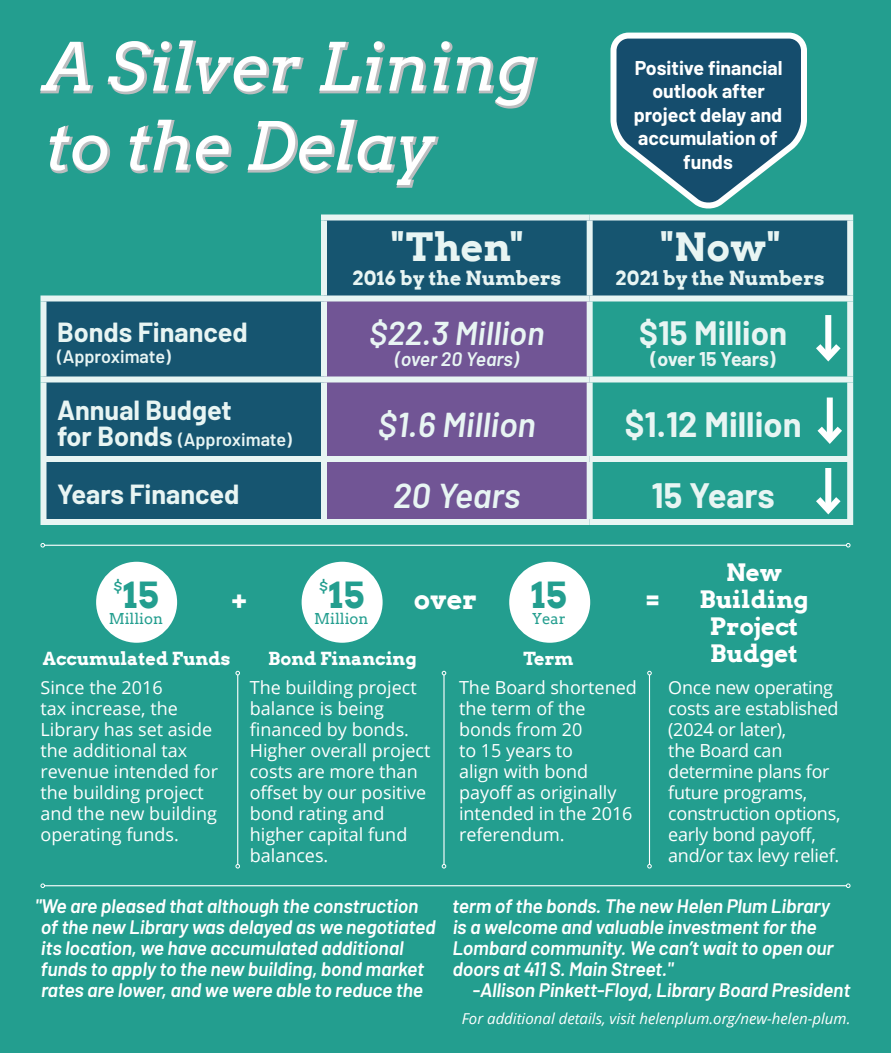
<style>
.page{position:relative;width:891px;height:1053px;background:#239e8f}
.page>*{position:absolute;margin:0;border:0;box-sizing:border-box;transform-origin:0 0}
.Special_Note_Text{font:italic 66px/79.2px "Arvo";color:#fff}
.t1{font:700 39px "Arvo";letter-spacing:.005em;color:#fff}
.Special_Note_Text-2{font:700 36px "Arvo";color:#239e8f}
.t2{font:700 34.5px "Barlow";color:#fff}
.t3{font:italic 600 34.5px "Barlow";color:#fff}
.t4{font:italic 600 33px "Barlow";color:#fff}
.t5{font:700 33px "Barlow";color:#fff}
.t6{font:700 27px "Barlow";color:#fff}
.Special_Note_Text-3{font:700 27px "Arvo";color:#fff}
.Special_Note_Text-4{font:700 24px/27px "Arvo";color:#fff;text-align:center}
.Special_Note_Text-5{font:italic 600 19.5px/21px "Barlow";letter-spacing:-.01em;color:#fff}
.t7{font:700 19.5px/23.4px "Barlow";color:#fff;text-align:center}
.t8{font:700 19.5px "Arvo";letter-spacing:.01em;color:#fff}
.Special_Note_Text-6{font:18px/21px "Open Sans";color:#fff}
.t9{font:600 18px "Barlow";color:#fff}
.Special_Note_Text-7{font:700 18px "Arvo";color:#fff}
.Special_Note_Text-8{font:italic 15px "Open Sans";color:#fff}
.Special_Note_Text-9{font:15px "Arvo";color:#239e8f}
.s1{font-weight:700;font-size:27px}
</style>
<div class="page">
<svg style="left:44px;top:220px;width:803px;height:299px;fill:#165570"></svg>
<div style="left:327px;top:302px;width:260px;height:217px;background:#715595"></div>
<svg style="left:593px;top:302px;width:254px;height:217px"></svg>
<div style="left:40px;top:302px;width:6px;height:74px;background:#e8f5f3"></div>
<div style="left:321px;top:302px;width:6px;height:74px;background:#e8f5f3"></div>
<div style="left:587px;top:302px;width:6px;height:74px;background:#e8f5f3"></div>
<div style="left:847px;top:302px;width:6px;height:74px;background:#e8f5f3"></div>
<div style="left:40px;top:376px;width:284px;height:6px;background:#e8f5f3"></div>
<div style="left:40px;top:382px;width:6px;height:74px;background:#e8f5f3"></div>
<div style="left:324px;top:376px;width:266px;height:6px;background:#e8f5f3"></div>
<div style="left:321px;top:382px;width:6px;height:74px;background:#e8f5f3"></div>
<div style="left:590px;top:376px;width:263px;height:6px;background:#e8f5f3"></div>
<div style="left:587px;top:382px;width:6px;height:74px;background:#e8f5f3"></div>
<div style="left:847px;top:382px;width:6px;height:74px;background:#e8f5f3"></div>
<div style="left:40px;top:456px;width:284px;height:6px;background:#e8f5f3"></div>
<div style="left:40px;top:462px;width:6px;height:57px;background:#e8f5f3"></div>
<div style="left:324px;top:456px;width:266px;height:6px;background:#e8f5f3"></div>
<div style="left:321px;top:462px;width:6px;height:57px;background:#e8f5f3"></div>
<div style="left:590px;top:456px;width:263px;height:6px;background:#e8f5f3"></div>
<div style="left:587px;top:462px;width:6px;height:57px;background:#e8f5f3"></div>
<div style="left:847px;top:462px;width:6px;height:57px;background:#e8f5f3"></div>
<div style="left:40px;top:519px;width:284px;height:6px;background:#e8f5f3"></div>
<div style="left:324px;top:519px;width:266px;height:6px;background:#e8f5f3"></div>
<div style="left:590px;top:519px;width:263px;height:6px;background:#e8f5f3"></div>
<div style="left:321px;top:214px;width:269px;height:6px;background:#e8f5f3"></div>
<div style="left:321px;top:220px;width:6px;height:76px;background:#e8f5f3"></div>
<div style="left:590px;top:214px;width:263px;height:6px;background:#e8f5f3"></div>
<div style="left:587px;top:220px;width:6px;height:76px;background:#e8f5f3"></div>
<div style="left:847px;top:220px;width:6px;height:76px;background:#e8f5f3"></div>
<div style="left:40px;top:296px;width:284px;height:6px;background:#e8f5f3"></div>
<div style="left:324px;top:296px;width:266px;height:6px;background:#e8f5f3"></div>
<div style="left:590px;top:296px;width:263px;height:6px;background:#e8f5f3"></div>
<div style="left:825px;top:315px;width:6px;height:42px;background:#fff"></div>
<svg style="left:810px;top:338px;width:37px;height:28px"></svg>
<div style="left:827px;top:398px;width:6px;height:42px;background:#fff"></div>
<svg style="left:811px;top:420px;width:37px;height:28px"></svg>
<div style="left:825px;top:468px;width:6px;height:42px;background:#fff"></div>
<svg style="left:810px;top:491px;width:37px;height:28px"></svg>
<div style="left:96px;top:562px;width:81px;height:81px;background:#fff;border-radius:50%"></div>
<div style="left:302px;top:562px;width:81px;height:81px;background:#fff;border-radius:50%"></div>
<div style="left:509px;top:562px;width:81px;height:81px;background:#fff;border-radius:50%"></div>
<hr style="left:45px;top:885px;width:801px;height:1px;background:#fff">
<svg style="left:40px;top:883px;width:5px;height:5px"></svg>
<svg style="left:846px;top:883px;width:5px;height:5px"></svg>
<hr style="left:45px;top:545px;width:801px;height:1px;background:#fff">
<svg style="left:40px;top:543px;width:5px;height:5px"></svg>
<svg style="left:846px;top:543px;width:5px;height:5px"></svg>
<svg style="left:608px;top:32px;width:202px;height:183px"></svg>
<hr style="left:649px;top:675px;width:1px;height:189px;background:#fff">
<svg style="left:647px;top:671px;width:5px;height:4px"></svg>
<svg style="left:647px;top:864px;width:5px;height:5px"></svg>
<hr style="left:443px;top:675px;width:2px;height:189px;background:#fff">
<svg style="left:442px;top:671px;width:4px;height:4px"></svg>
<svg style="left:442px;top:864px;width:4px;height:5px"></svg>
<hr style="left:237px;top:675px;width:1px;height:189px;background:#fff">
<svg style="left:236px;top:671px;width:4px;height:4px"></svg>
<svg style="left:236px;top:864px;width:4px;height:5px"></svg>
<p class="Special_Note_Text" style="left:45px;top:26px;width:493px">A Silver Lining to the Delay</p>
<h3 class="t6" style="left:57px;top:312px;width:192px">Bonds Financed</h3>
<p class="t9" style="left:57px;top:343px;width:115px">(Approximate)</p>
<h2 class="t1" style="left:391px;top:223px;width:133px">"Then"</h2>
<p class="t8" style="left:352px;top:265px;width:211px">2016 by the Numbers</p>
<h3 class="t4" style="left:369px;top:309px;width:177px">$22.3 Million</h3>
<p class="Special_Note_Text-5" style="left:395px;top:347px;width:126px">(over 20 Years)</p>
<p class="t7" style="left:634px;top:55px;width:150px">Positive financial outlook after project delay and accumulation of funds</p>
<h2 class="t1" style="left:660px;top:223px;width:120px">"Now"</h2>
<p class="t8" style="left:615px;top:265px;width:211px">2021 by the Numbers</p>
<h3 class="t5" style="left:639px;top:309px;width:149px">$15 Million</h3>
<p class="t7" style="left:651px;top:346px;width:127px">(over 15 Years)</p>
<h3 class="t6" style="left:57px;top:390px;width:176px">Annual Budget</h3>
<p class="t9" style="left:57px;top:426px;width:236px"><span class="s1">for Bonds</span> (Approximate)</p>
<h3 class="t3" style="left:378px;top:399px;width:160px">$1.6 Million</h3>
<h3 class="t2" style="left:625px;top:399px;width:178px">$1.12 Million</h3>
<h3 class="t6" style="left:57px;top:474px;width:184px">Years Financed</h3>
<h3 class="t3" style="left:393px;top:470px;width:129px">20 Years</h3>
<h3 class="t2" style="left:651px;top:470px;width:125px">15 Years</h3>
<p class="Special_Note_Text-2" style="left:113px;top:572px;width:47px"><sup>$</sup>15</p>
<p class="Special_Note_Text-9" style="left:109px;top:609px;width:56px">Million</p>
<p class="Special_Note_Text-2" style="left:318px;top:572px;width:47px"><sup>$</sup>15</p>
<p class="Special_Note_Text-9" style="left:314px;top:609px;width:56px">Million</p>
<p class="Special_Note_Text-2" style="left:531px;top:572px;width:37px">15</p>
<p class="Special_Note_Text-9" style="left:532px;top:609px;width:35px">Year</p>
<p class="Special_Note_Text-3" style="left:231px;top:583px;width:18px">+</p>
<p class="Special_Note_Text-3" style="left:414px;top:583px;width:65px">over</p>
<p class="Special_Note_Text-3" style="left:646px;top:583px;width:15px">=</p>
<p class="Special_Note_Text-7" style="left:43px;top:648px;width:189px">Accumulated Funds</p>
<p class="Special_Note_Text-7" style="left:268px;top:648px;width:150px">Bond Financing</p>
<p class="Special_Note_Text-7" style="left:523px;top:648px;width:51px">Term</p>
<p class="Special_Note_Text-4" style="left:700px;top:559px;width:111px">New<br>Building<br>Project<br>Budget</p>
<p class="Special_Note_Text-6" style="left:40px;top:677px;width:179px">Since the 2016<br>tax increase, the<br>Library has set aside the additional tax revenue intended for the building project and the new building operating funds.</p>
<p class="Special_Note_Text-6" style="left:250px;top:677px;width:182px">The building project balance is being financed by bonds.<br>Higher overall project costs are more than offset by our positive bond rating and higher capital fund balances.</p>
<p class="Special_Note_Text-6" style="left:459px;top:677px;width:179px">The Board shortened the term of the bonds from 20<br>to 15 years to<br>align with bond payoff as originally intended in the 2016 referendum.</p>
<p class="Special_Note_Text-6" style="left:668px;top:677px;width:174px">Once new operating costs are established (2024 or later),<br>the Board can determine plans for future programs, construction options, early bond payoff, and/or tax levy relief.</p>
<p class="Special_Note_Text-5" style="left:35px;top:894px;width:402px">"We are pleased that although the construction of the new Library was delayed as we negotiated its location, we have accumulated additional funds to apply to the new building, bond market rates are lower, and we were able to reduce the</p>
<p class="Special_Note_Text-5" style="left:452px;top:894px;width:383px">term of the bonds. The new Helen Plum Library is a welcome and valuable investment for the Lombard community. We can’t wait to open our doors at 411 S. Main Street."</p>
<p class="Special_Note_Text-5" style="left:473px;top:978px;width:379px">-Allison Pinkett-Floyd, Library Board President</p>
<p class="Special_Note_Text-8" style="left:462px;top:1008px;width:390px">For additional details, visit helenplum.org/new-helen-plum.</p>
</div>
